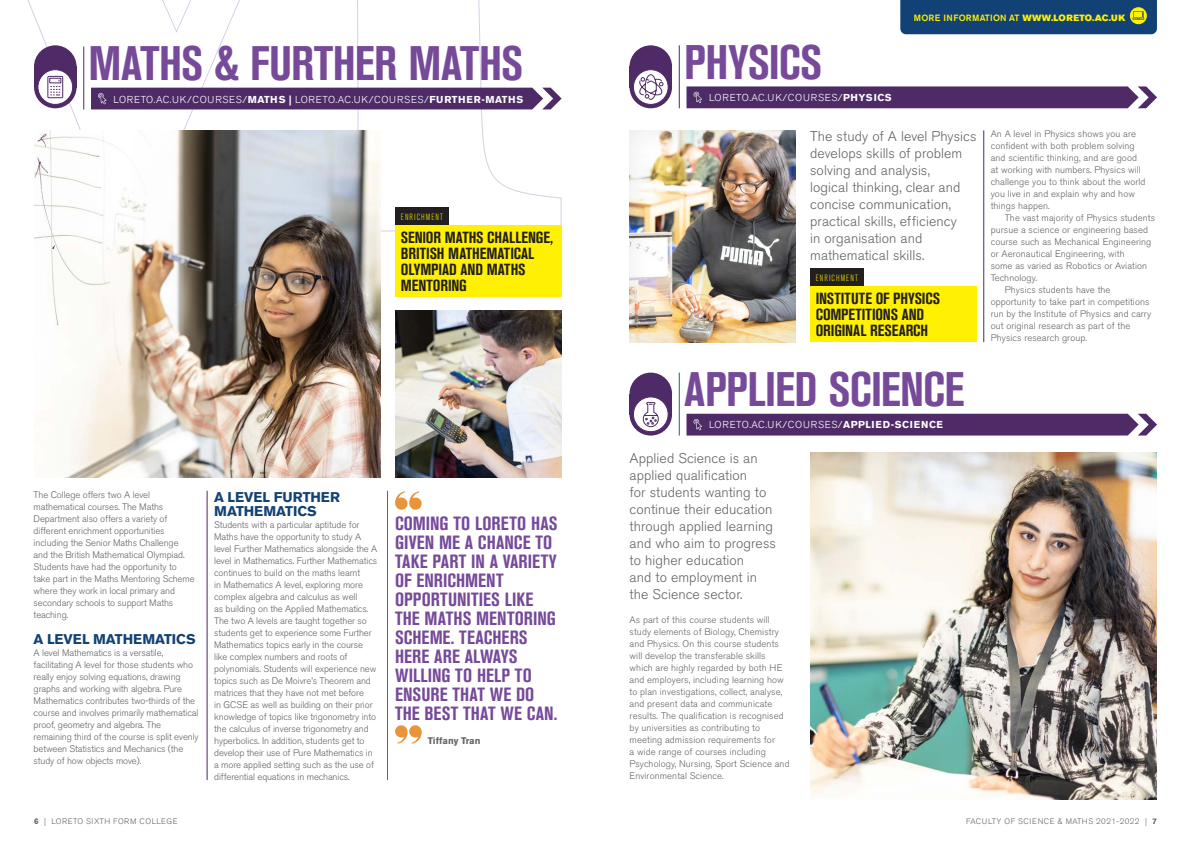
<style>
.page{position:relative;width:1191px;height:842px;background:#fff}
.page>*{position:absolute;margin:0;border:0;box-sizing:border-box;transform-origin:0 0}
.t1{font:700 condensed 48px "Akzidenz Grotesk BE";letter-spacing:-.015em;color:#764a99}
.loreto_tertiary_head{font:700 condensed 19px/19px "Akzidenz Grotesk BE";letter-spacing:.01em;color:#764a99}
.t2{font:700 condensed 16px/16px "Akzidenz Grotesk BE";letter-spacing:-.005em;color:#231f20}
.loreto_body{font:300 14px/17px "Akzidenz Grotesk BE";letter-spacing:.005em;color:#636366}
.loreto_tertiary_head-2{font:700 14px/14px "Akzidenz Grotesk BE";color:#124275}
.t3{font:300 10px "Akzidenz Grotesk BE";letter-spacing:.07em;color:#fff}
.loreto_body-2{font:300 9.5px/12px "Akzidenz Grotesk BE";letter-spacing:-.01em;color:#636366}
.loreto_body-3{font:300 9.5px/12px "Akzidenz Grotesk BE";letter-spacing:.01em;color:#636366}
.loreto_body-4{font:700 9.5px "Akzidenz Grotesk BE";color:#636366}
.t4{font:500 9px "Akzidenz Grotesk BE";letter-spacing:.02em;color:#fff101}
.t5{font:300 condensed 9px "Akzidenz Grotesk BE";letter-spacing:.12em;color:#fff101}
.t6{font:300 8px "Akzidenz Grotesk BE";letter-spacing:.05em;color:#636366}
.s1{font-weight:700}
.s2{font-family:"Akzidenz Grotesk BE Super";font-weight:400}
</style>
<div class="page">
<svg style="left:27px;top:0;width:535px;height:232px"></svg>
<div style="left:34px;top:66px;width:43px;height:42px;background:#4e2a67;border-radius:50%"></div>
<div style="left:34px;top:67px;width:43px;height:21px;background:#4e2a67"></div>
<div style="left:34px;top:45px;width:43px;height:43px;background:#4e2a67;border-radius:50%"></div>
<svg style="left:38px;top:70px;width:35px;height:34px"></svg>
<div style="left:38px;top:69px;width:35px;height:36px;border:1px solid #4e2a67;border-radius:50%"></div>
<svg style="left:395px;top:491px;width:27px;height:19px"></svg>
<svg style="left:395px;top:725px;width:27px;height:19px"></svg>
<img style="left:34px;top:130px;width:347px;height:347px">
<img style="left:395px;top:311px;width:166px;height:166px">
<hr style="left:207px;top:491px;width:1px;height:289px;background:#4e2a67">
<hr style="left:387px;top:491px;width:1px;height:289px;background:#636366">
<img style="left:810px;top:453px;width:347px;height:346px">
<div style="left:629px;top:66px;width:43px;height:42px;background:#4e2a67;border-radius:50%"></div>
<div style="left:629px;top:67px;width:43px;height:21px;background:#4e2a67"></div>
<div style="left:629px;top:45px;width:43px;height:43px;background:#4e2a67;border-radius:50%"></div>
<svg style="left:633px;top:70px;width:35px;height:34px"></svg>
<div style="left:633px;top:69px;width:35px;height:36px;border:1px solid #4e2a67;border-radius:50%"></div>
<svg style="left:638px;top:74px;width:26px;height:26px"></svg>
<svg style="left:47px;top:76px;width:16px;height:22px"></svg>
<div style="left:395px;top:207px;width:54px;height:18px;background:#231f20"></div>
<div style="left:395px;top:225px;width:166px;height:72px;background:#fff101"></div>
<hr style="left:983px;top:130px;width:1px;height:212px;background:#4e2a67">
<div style="left:810px;top:269px;width:53px;height:18px;background:#231f20"></div>
<div style="left:810px;top:287px;width:166px;height:55px;background:#fff101"></div>
<svg style="left:686px;top:86px;width:471px;height:22px;background:#57366f"></svg>
<hr style="left:679px;top:45px;width:1px;height:63px;background:#4e2a67">
<div style="left:629px;top:394px;width:43px;height:20px;background:#4e2a67"></div>
<div style="left:629px;top:393px;width:43px;height:43px;background:#4e2a67;border-radius:50%"></div>
<div style="left:629px;top:373px;width:43px;height:42px;background:#4e2a67;border-radius:50%"></div>
<div style="left:633px;top:397px;width:35px;height:35px;background:#fff;border-radius:50%"></div>
<div style="left:633px;top:397px;width:35px;height:35px;border:1px solid #4e2a67;border-radius:50%"></div>
<svg style="left:642px;top:402px;width:17px;height:25px"></svg>
<div style="left:686px;top:414px;width:471px;height:21px;background:#4e2a67"></div>
<hr style="left:679px;top:373px;width:1px;height:63px;background:#176c6a">
<div style="left:91px;top:88px;width:470px;height:21px;background:#4e2a67"></div>
<hr style="left:84px;top:47px;width:1px;height:62px;background:#4e2a67">
<div style="left:628px;top:130px;width:168px;height:213px;background:#231f20;opacity:.1"></div>
<div style="left:900px;top:0;width:257px;height:34px;background:#124275"></div>
<p class="t1" style="left:88px;top:36px;width:436px">MATHS &amp; FURTHER MATHS</p>
<p class="t3" style="left:113px;top:94px;width:411px">LORETO.AC.UK/COURSES/<span class="s1">MATHS |</span> LORETO.AC.UK/COURSES/<span class="s1">FURTHER-MATHS</span></p>
<p class="t5" style="left:401px;top:212px;width:44px">ENRICHMENT</p>
<p class="t2" style="left:401px;top:230px;width:154px">SENIOR MATHS CHALLENGE,<br>BRITISH MATHEMATICAL<br>OLYMPIAD AND MATHS<br>MENTORING</p>
<p class="loreto_body-2" style="left:34px;top:489px;width:162px">The College offers two A level mathematical courses. The Maths Department also offers a variety of different enrichment opportunities including the Senior Maths Challenge and the British Mathematical Olympiad.<br>Students have had the opportunity to take part in the Maths Mentoring Scheme where they work in local primary and secondary schools to support Maths teaching.</p>
<p class="loreto_tertiary_head-2" style="left:34px;top:633px;width:164px">A LEVEL MATHEMATICS</p>
<p class="loreto_body-2" style="left:34px;top:647px;width:167px">A level Mathematics is a versatile, facilitating A level for those students who really enjoy solving equations, drawing graphs and working with algebra. Pure Mathematics contributes two-thirds of the course and involves primarily mathematical proof, geometry and algebra. The remaining third of the course is split evenly between Statistics and Mechanics (the study of how objects move).</p>
<p class="loreto_tertiary_head-2" style="left:214px;top:490px;width:127px">A LEVEL FURTHER<br>MATHEMATICS</p>
<p class="loreto_body-2" style="left:214px;top:519px;width:165px">Students with a particular aptitude for Maths have the opportunity to study A level Further Mathematics alongside the A level in Mathematics. Further Mathematics continues to build on the maths learnt<br>in Mathematics A level, exploring more complex algebra and calculus as well<br>as building on the Applied Mathematics.<br>The two A levels are taught together so students get to experience some Further Mathematics topics early in the course like complex numbers and roots of polynomials. Students will experience new topics such as De Moivre’s Theorem and matrices that they have not met before<br>in GCSE as well as building on their prior knowledge of topics like trigonometry into the calculus of inverse trigonometry and hyperbolics. In addition, students get to develop their use of Pure Mathematics in a more applied setting such as the use of differential equations in mechanics.</p>
<p class="loreto_tertiary_head" style="left:395px;top:514px;width:164px">COMING TO LORETO HAS<br>GIVEN ME A CHANCE TO<br>TAKE PART IN A VARIETY<br>OF ENRICHMENT<br>OPPORTUNITIES LIKE<br>THE MATHS MENTORING<br>SCHEME. TEACHERS<br>HERE ARE ALWAYS<br>WILLING TO HELP TO<br>ENSURE THAT WE DO<br>THE BEST THAT WE CAN.</p>
<p class="loreto_body-4" style="left:428px;top:735px;width:54px">Tiffany Tran</p>
<p class="t1" style="left:684px;top:35px;width:139px">PHYSICS</p>
<p class="t3" style="left:709px;top:92px;width:184px">LORETO.AC.UK/COURSES/<span class="s1">PHYSICS</span></p>
<p class="t4" style="left:914px;top:12px;width:213px">MORE INFORMATION AT <span class="s2">WWW.LORETO.AC.UK</span></p>
<p class="loreto_body" style="left:810px;top:128px;width:168px">The study of A level Physics develops skills of problem solving and analysis,<br>logical thinking, clear and concise communication, practical skills, efficiency<br>in organisation and mathematical skills.</p>
<p class="loreto_body-3" style="left:990px;top:128px;width:156px">An A level in Physics shows you are confident with both problem solving and scientific thinking, and are good at working with numbers. Physics will challenge you to think about the world you live in and explain why and how things happen.</p>
<p class="loreto_body-3" style="left:990px;top:212px;width:166px;text-indent:14px">The vast majority of Physics students pursue a science or engineering based course such as Mechanical Engineering or Aeronautical Engineering, with<br>some as varied as Robotics or Aviation Technology.</p>
<p class="loreto_body-3" style="left:990px;top:284px;width:162px;text-indent:14px">Physics students have the opportunity to take part in competitions run by the Institute of Physics and carry out original research as part of the Physics research group.</p>
<p class="t5" style="left:815px;top:273px;width:44px">ENRICHMENT</p>
<p class="t2" style="left:815px;top:291px;width:126px">INSTITUTE OF PHYSICS<br>COMPETITIONS AND<br>ORIGINAL RESEARCH</p>
<p class="t1" style="left:684px;top:362px;width:282px">APPLIED SCIENCE</p>
<p class="t3" style="left:709px;top:419px;width:235px">LORETO.AC.UK/COURSES/<span class="s1">APPLIED-SCIENCE</span></p>
<p class="loreto_body" style="left:629px;top:450px;width:148px">Applied Science is an applied qualification<br>for students wanting to continue their education through applied learning and who aim to progress to higher education<br>and to employment in the Science sector.</p>
<p class="loreto_body-3" style="left:629px;top:614px;width:161px">As part of this course students will study elements of Biology, Chemistry and Physics. On this course students will develop the transferable skills which are highly regarded by both HE and employers, including learning how to plan investigations, collect, analyse, and present data and communicate results. The qualification is recognised by universities as contributing to meeting admission requirements for<br>a wide range of courses including Psychology, Nursing, Sport Science and Environmental Science.</p>
<p class="t6" style="left:34px;top:816px;width:145px"><span class="s1">6</span> | LORETO SIXTH FORM COLLEGE</p>
<p class="t6" style="left:966px;top:816px;width:192px">FACULTY OF SCIENCE &amp; MATHS 2021-2022 | <span class="s1">7</span></p>
</div>
